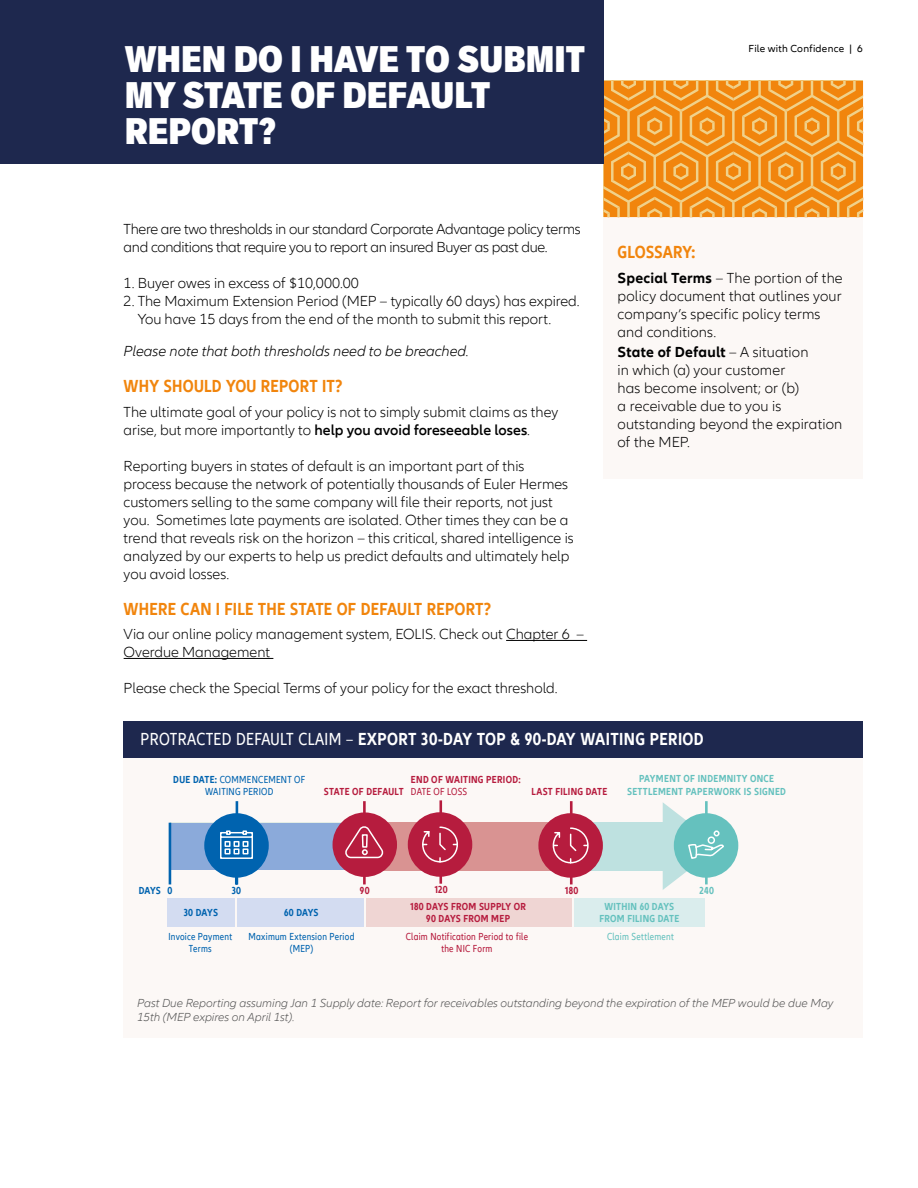
<style>
.page{position:relative;width:918px;height:1188px;background:#fff}
.page>*{position:absolute;margin:0;border:0;box-sizing:border-box;transform-origin:0 0}
.t1{font:900 condensed 36px/36px "Applied Sans Pro";color:#fff}
.t2{font:700 condensed 18px "Allianz Neo";letter-spacing:.005em;color:#f1850d}
.t3{font:700 condensed 18px "Allianz Neo";letter-spacing:.02em;color:#fff}
.t4{font:300 15px/18px "Allianz Neo";color:#000}
.t5{font:300 15px/18px "Allianz Neo";letter-spacing:-.02em;color:#000}
.t6{font:italic 300 15px "Allianz Neo";color:#000}
.t7{font:italic 300 12px/14.4px "Allianz Neo";color:#565656}
.t8{font:700 condensed 10.5px/12px "Allianz Neo";letter-spacing:.025em;color:#b61c3e;text-align:center}
.t9{font:condensed 10.5px/12px "Allianz Neo";letter-spacing:.025em;color:#0063af;text-align:center}
.t10{font:700 condensed 10.5px/13.5px "Allianz Neo";letter-spacing:.03em;color:#65c1be;text-align:center}
.t11{font:condensed 10.5px "Allianz Neo";letter-spacing:.025em;color:#b61c3e}
.t12{font:10.5px "Allianz Neo";letter-spacing:.025em;color:#000}
.t13{font:700 condensed 10.5px "Allianz Neo";letter-spacing:.01em;color:#0063af}
.t14{font:condensed 10.5px "Allianz Neo";letter-spacing:.025em;color:#65c1be}
.s1{font-weight:600}
.s2{font-weight:700}
.s3{font-weight:400}
</style>
<div class="page">
<div style="left:604px;top:217px;width:259px;height:262px;background:#fcf8f6"></div>
<svg style="left:604px;top:81px;width:259px;height:136px;background:#f0972c"></svg>
<div style="left:0;top:0;width:604px;height:163px;background:#1e284e"></div>
<hr style="left:506px;top:640px;width:81px;height:1px;background:#000">
<hr style="left:124px;top:658px;width:149px;height:1px;background:#000">
<div style="left:124px;top:727px;width:739px;height:311px;background:#fcf8f6"></div>
<div style="left:124px;top:721px;width:739px;height:36px;background:#1e284e"></div>
<div style="left:168px;top:898px;width:67px;height:29px;background:#d3dcf1"></div>
<div style="left:238px;top:898px;width:126px;height:29px;background:#d3dcf1"></div>
<div style="left:575px;top:898px;width:130px;height:29px;background:#daeded"></div>
<div style="left:366px;top:898px;width:206px;height:29px;background:#efd5d3"></div>
<div style="left:169px;top:823px;width:197px;height:47px;background:#8baada"></div>
<div style="left:365px;top:822px;width:208px;height:48px;background:#d99392"></div>
<div style="left:560px;top:822px;width:129px;height:48px;background:#bee1e0"></div>
<hr style="left:705px;top:801px;width:3px;height:83px;background:#65c1be">
<hr style="left:236px;top:801px;width:2px;height:83px;background:#0063af">
<hr style="left:169px;top:823px;width:2px;height:61px;background:#0063af">
<hr style="left:235px;top:823px;width:3px;height:61px;background:#0063af">
<hr style="left:363px;top:801px;width:3px;height:83px;background:#b61c3e">
<hr style="left:570px;top:801px;width:3px;height:83px;background:#b61c3e">
<div style="left:204px;top:813px;width:65px;height:65px;background:#0063af;border-radius:50%"></div>
<svg style="left:220px;top:830px;width:33px;height:29px"></svg>
<div style="left:333px;top:812px;width:64px;height:65px;background:#b61c3e;border-radius:50%"></div>
<svg style="left:345px;top:826px;width:39px;height:33px"></svg>
<div style="left:538px;top:813px;width:65px;height:65px;background:#b61c3e;border-radius:50%"></div>
<svg style="left:552px;top:827px;width:37px;height:37px"></svg>
<div style="left:674px;top:813px;width:64px;height:65px;background:#65c1be;border-radius:50%"></div>
<svg style="left:663px;top:802px;width:62px;height:88px"></svg>
<hr style="left:439px;top:800px;width:3px;height:84px;background:#b61c3e">
<div style="left:408px;top:812px;width:64px;height:65px;background:#b61c3e;border-radius:50%"></div>
<svg style="left:422px;top:826px;width:36px;height:37px"></svg>
<h1 class="t1" style="left:125px;top:40px;width:462px">WHEN DO I HAVE TO SUBMIT<br>MY STATE OF DEFAULT<br>REPORT?</h1>
<p class="t5" style="left:124px;top:221px;width:459px">There are two thresholds in our standard Corporate Advantage policy terms and conditions that require you to report an insured Buyer as past due.</p>
<p class="t4" style="left:124px;top:275px;width:237px">1. Buyer owes in excess of $10,000.00</p>
<p class="t4" style="left:138px;top:293px;width:443px;text-indent:-14px">2. The Maximum Extension Period (MEP – typically 60 days) has expired.<br>You have 15 days from the end of the month to submit this report.</p>
<p class="t6" style="left:124px;top:342px;width:347px">Please note that both thresholds need to be breached.</p>
<p class="t2" style="left:124px;top:375px;width:220px">WHY SHOULD YOU REPORT IT?</p>
<p class="t4" style="left:124px;top:403px;width:436px">The ultimate goal of your policy is not to simply submit claims as they arise, but more importantly to <span class="s1">help you avoid foreseeable loses</span>.</p>
<p class="t4" style="left:124px;top:457px;width:452px">Reporting buyers in states of default is an important part of this process because the network of potentially thousands of Euler Hermes customers selling to the same company will file their reports, not just you. Sometimes late payments are isolated. Other times they can be a trend that reveals risk on the horizon – this critical, shared intelligence is analyzed by our experts to help us predict defaults and ultimately help you avoid losses.</p>
<p class="t2" style="left:124px;top:598px;width:369px">WHERE CAN I FILE THE STATE OF DEFAULT REPORT?</p>
<p class="t4" style="left:124px;top:626px;width:462px">Via our online policy management system, EOLIS. Check out Chapter 6 –<br>Overdue Management</p>
<p class="t4" style="left:124px;top:680px;width:436px">Please check the Special Terms of your policy for the exact threshold.</p>
<p class="t12" style="left:748px;top:43px;width:116px">File with Confidence | 6</p>
<p class="t2" style="left:618px;top:242px;width:79px">GLOSSARY:</p>
<p class="t4" style="left:618px;top:269px;width:227px"><span class="s2">Special Terms</span> – The portion of the policy document that outlines your company’s specific policy terms and conditions.</p>
<p class="t4" style="left:618px;top:343px;width:226px"><span class="s2">State of Default</span> – A situation<br>in which (a) your customer<br>has become insolvent; or (b)<br>a receivable due to you is outstanding beyond the expiration of the MEP.</p>
<p class="t3" style="left:141px;top:729px;width:565px"><span class="s3">PROTRACTED DEFAULT CLAIM –</span> EXPORT 30-DAY TOP &amp; 90-DAY WAITING PERIOD</p>
<p class="t9" style="left:173px;top:773px;width:134px"><span class="s2">DUE DATE:</span> COMMENCEMENT OF<br>WAITING PERIOD</p>
<p class="t8" style="left:411px;top:774px;width:111px">END OF WAITING PERIOD:</p>
<p class="t11" style="left:411px;top:785px;width:58px">DATE OF LOSS</p>
<p class="t8" style="left:324px;top:786px;width:81px">STATE OF DEFAULT</p>
<p class="t8" style="left:531px;top:786px;width:77px">LAST FILING DATE</p>
<p class="t10" style="left:627px;top:772px;width:160px">PAYMENT OF INDEMNITY ONCE<br>SETTLEMENT PAPERWORK IS SIGNED</p>
<p class="t8" style="left:435px;top:884px;width:15px">120</p>
<p class="t13" style="left:139px;top:884px;width:35px">DAYS 0</p>
<p class="t13" style="left:232px;top:885px;width:11px">30</p>
<p class="t8" style="left:360px;top:885px;width:11px">90</p>
<p class="t8" style="left:565px;top:885px;width:15px">180</p>
<p class="t10" style="left:700px;top:884px;width:16px">240</p>
<p class="t13" style="left:184px;top:907px;width:36px">30 DAYS</p>
<p class="t13" style="left:284px;top:907px;width:36px">60 DAYS</p>
<p class="t8" style="left:410px;top:901px;width:117px">180 DAYS FROM SUPPLY OR<br>90 DAYS FROM MEP</p>
<p class="t10" style="left:599px;top:901px;width:81px;line-height:12px">WITHIN 60 DAYS<br>FROM FILING DATE</p>
<p class="t11" style="left:406px;top:930px;width:124px">Claim Notification Period to file</p>
<p class="t14" style="left:607px;top:930px;width:68px">Claim Settlement</p>
<p class="t11" style="left:441px;top:942px;width:53px">the NIC Form</p>
<p class="t9" style="left:249px;top:931px;width:107px">Maximum Extension Period (MEP)</p>
<p class="t9" style="left:168px;top:931px;width:65px">Invoice Payment<br>Terms</p>
<p class="t7" style="left:137px;top:996px;width:698px">Past Due Reporting assuming Jan 1 Supply date: Report for receivables outstanding beyond the expiration of the MEP would be due May<br>15th (MEP expires on April 1st).</p>
</div>
